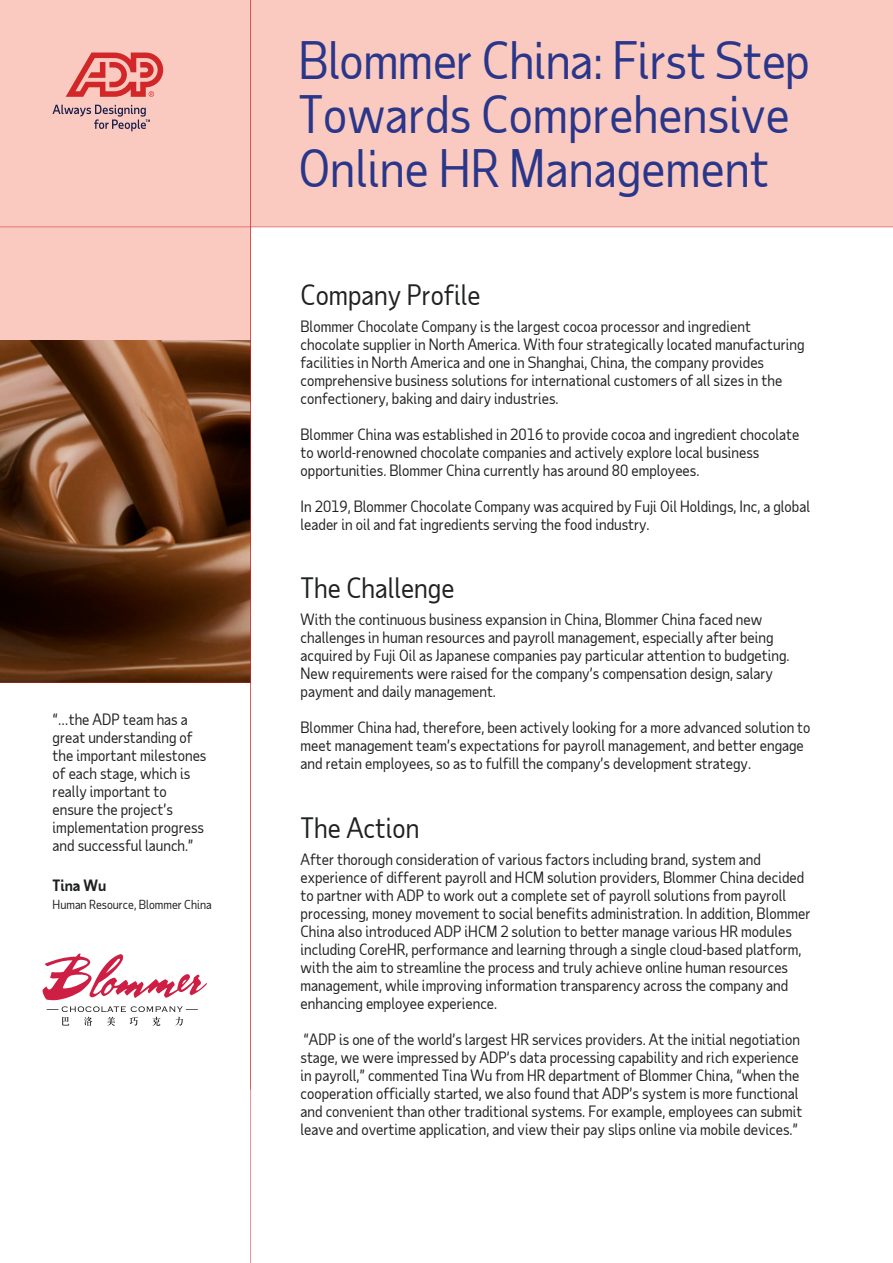
<style>
.page{position:relative;width:893px;height:1263px;background:#fff}
.page>*{position:absolute;margin:0;border:0;box-sizing:border-box;transform-origin:0 0}
.t1{font:49.5px/53.7px "Taub Sans";color:#2a368a}
.t2{font:27px "Taub Sans";color:#202121}
.t3{font:15px/18px "Taub Sans";color:#202121}
.t4{font:700 15px "Taub Sans";letter-spacing:-.005em;color:#1f2020}
.t5{font:12px "Taub Sans";color:#211e1e}
</style>
<div class="page">
<img style="left:0;top:340px;width:250px;height:342px">
<div style="left:0;top:0;width:893px;height:227px;background:#fac9bf"></div>
<div style="left:0;top:0;width:250px;height:340px;background:#fac9bf"></div>
<svg style="left:66px;top:53px;width:97px;height:44px"></svg>
<svg style="left:53px;top:105px;width:97px;height:26px"></svg>
<hr style="left:250px;top:0;width:1px;height:1263px;background:#d02629">
<hr style="left:0;top:226px;width:893px;height:1px;background:#d02629">
<hr style="left:0;top:682px;width:250px;height:1px;background:#d02629">
<svg style="left:43px;top:953px;width:164px;height:47px"></svg>
<svg style="left:47px;top:1006px;width:151px;height:20px"></svg>
<p class="t3" style="left:53px;top:710px;width:155px">“…the ADP team has a great understanding of the important milestones of each stage, which is really important to ensure the project’s implementation progress and successful launch.”</p>
<p class="t4" style="left:53px;top:875px;width:55px">Tina Wu</p>
<p class="t5" style="left:53px;top:897px;width:161px">Human Resource, Blommer China</p>
<h1 class="t1" style="left:298px;top:33px;width:513px">Blommer China: First Step<br>Towards Comprehensive<br>Online HR Management</h1>
<h2 class="t2" style="left:301px;top:277px;width:182px">Company Profile</h2>
<p class="t3" style="left:301px;top:317px;width:505px">Blommer Chocolate Company is the largest cocoa processor and ingredient chocolate supplier in North America. With four strategically located manufacturing facilities in North America and one in Shanghai, China, the company provides comprehensive business solutions for international customers of all sizes in the confectionery, baking and dairy industries.</p>
<p class="t3" style="left:301px;top:425px;width:500px">Blommer China was established in 2016 to provide cocoa and ingredient chocolate to world-renowned chocolate companies and actively explore local business opportunities. Blommer China currently has around 80 employees.</p>
<p class="t3" style="left:301px;top:497px;width:511px">In 2019, Blommer Chocolate Company was acquired by Fuji Oil Holdings, Inc, a global leader in oil and fat ingredients serving the food industry.</p>
<h2 class="t2" style="left:301px;top:571px;width:155px">The Challenge</h2>
<p class="t3" style="left:301px;top:610px;width:490px">With the continuous business expansion in China, Blommer China faced new challenges in human resources and payroll management, especially after being acquired by Fuji Oil as Japanese companies pay particular attention to budgeting.<br>New requirements were raised for the company’s compensation design, salary payment and daily management.</p>
<p class="t3" style="left:301px;top:718px;width:511px">Blommer China had, therefore, been actively looking for a more advanced solution to meet management team’s expectations for payroll management, and better engage and retain employees, so as to fulfill the company’s development strategy.</p>
<h2 class="t2" style="left:301px;top:810px;width:120px">The Action</h2>
<p class="t3" style="left:301px;top:850px;width:511px">After thorough consideration of various factors including brand, system and experience of different payroll and HCM solution providers, Blommer China decided to partner with ADP to work out a complete set of payroll solutions from payroll processing, money movement to social benefits administration. In addition, Blommer China also introduced ADP iHCM 2 solution to better manage various HR modules including CoreHR, performance and learning through a single cloud-based platform, with the aim to streamline the process and truly achieve online human resources management, while improving information transparency across the company and enhancing employee experience.</p>
<p class="t3" style="left:301px;top:1030px;width:503px">“ADP is one of the world’s largest HR services providers. At the initial negotiation stage, we were impressed by ADP’s data processing capability and rich experience in payroll,” commented Tina Wu from HR department of Blommer China, “when the cooperation officially started, we also found that ADP’s system is more functional and convenient than other traditional systems. For example, employees can submit leave and overtime application, and view their pay slips online via mobile devices.”</p>
</div>
